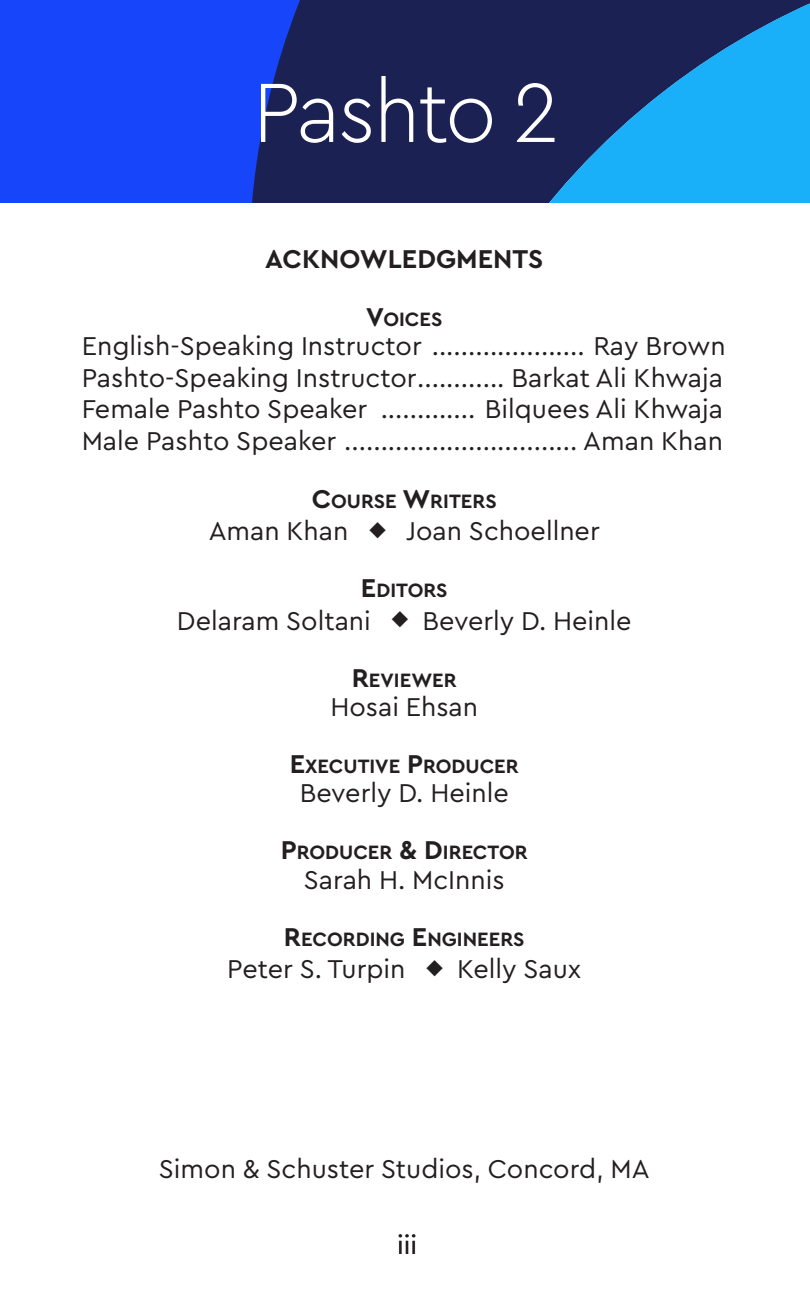
<style>
.page{position:relative;width:810px;height:1296px;background:#fff}
.page>*{position:absolute;margin:0;border:0;box-sizing:border-box;transform-origin:0 0}
.t1{font:300 87.98px "Cera PRO";letter-spacing:-.03em;color:#fff;scale:.96 1}
.t2{font:27px "Cera PRO";color:#231f20}
.t3{font:700 27px "Cera PRO";color:#231f20}
.t4{font:700 20.25px "Cera PRO";color:#231f20}
.s1{font-size:27px}
</style>
<div class="page">
<div style="left:0;top:0;width:207px;height:202px;background:#1745fa"></div>
<svg style="left:207px;top:0;width:84px;height:202px;background:#183cd3"></svg>
<svg style="left:291px;top:0;width:493px;height:202px;background:#1b447d"></svg>
<div style="left:784px;top:0;width:26px;height:202px;background:#19aff9"></div>
<h1 class="t1" style="left:253px;top:54px;width:321px">Pashto 2</h1>
<p class="t3" style="left:265px;top:241px;width:280px">ACKNOWLEDGMENTS</p>
<p class="t4" style="left:366px;top:306px;width:78px"><span class="s1">V</span>OICES</p>
<p class="t2" style="left:82px;top:328px;width:646px">English-Speaking Instructor ..................... Ray Brown</p>
<p class="t2" style="left:82px;top:360px;width:643px">Pashto-Speaking Instructor............ Barkat Ali Khwaja</p>
<p class="t2" style="left:82px;top:391px;width:643px">Female Pashto Speaker ............. Bilquees Ali Khwaja</p>
<p class="t2" style="left:82px;top:423px;width:643px">Male Pashto Speaker ................................ Aman Khan</p>
<p class="t4" style="left:312px;top:487px;width:186px"><span class="s1">C</span>OURSE <span class="s1">W</span>RITERS</p>
<p class="t2" style="left:209px;top:513px;width:393px">Aman Khan ◆ Joan Schoellner</p>
<p class="t4" style="left:361px;top:577px;width:88px"><span class="s1">E</span>DITORS</p>
<p class="t2" style="left:177px;top:603px;width:456px">Delaram Soltani ◆ Beverly D. Heinle</p>
<p class="t4" style="left:352px;top:666px;width:107px"><span class="s1">R</span>EVIEWER</p>
<p class="t2" style="left:330px;top:689px;width:149px">Hosai Ehsan</p>
<p class="t4" style="left:290px;top:753px;width:231px"><span class="s1">E</span>XECUTIVE <span class="s1">P</span>RODUCER</p>
<p class="t2" style="left:300px;top:775px;width:210px">Beverly D. Heinle</p>
<p class="t4" style="left:281px;top:839px;width:249px"><span class="s1">P</span>RODUCER <span class="s1">&amp; D</span>IRECTOR</p>
<p class="t2" style="left:304px;top:862px;width:202px">Sarah H. McInnis</p>
<p class="t4" style="left:284px;top:926px;width:242px"><span class="s1">R</span>ECORDING <span class="s1">E</span>NGINEERS</p>
<p class="t2" style="left:227px;top:951px;width:356px">Peter S. Turpin ◆ Kelly Saux</p>
<p class="t2" style="left:159px;top:1151px;width:492px">Simon &amp; Schuster Studios, Concord, MA</p>
<p class="t2" style="left:397px;top:1227px;width:21px">iii</p>
</div>
